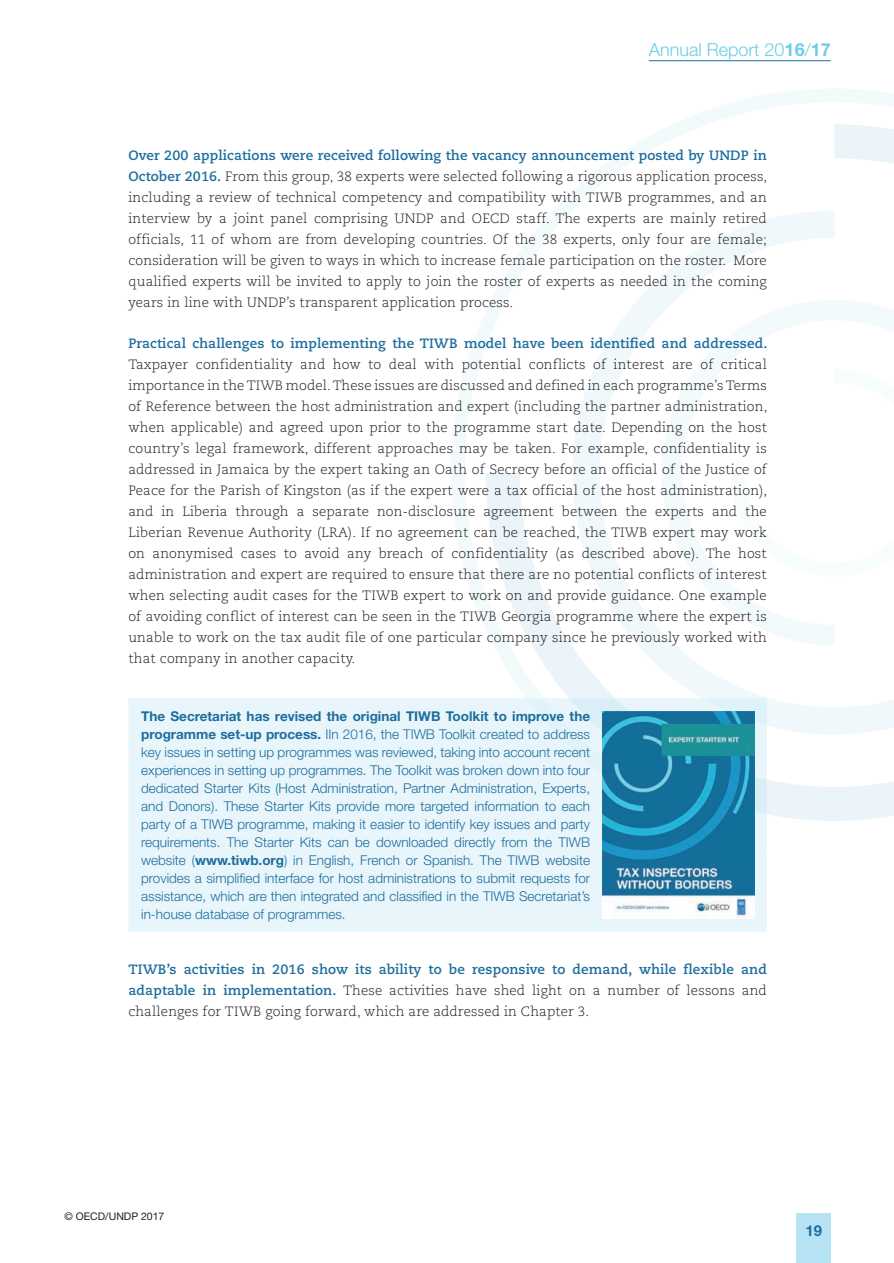
<style>
.page{position:relative;width:894px;height:1263px;background:#fff}
.page>*{position:absolute;margin:0;border:0;box-sizing:border-box;transform-origin:0 0}
.t1{font:300 18px "Helvetica Neue LT Std";color:#6ccde7}
.t2{font:700 15px "Helvetica Neue LT Std";color:#1d6d9e}
.t3{font:300 13.5px/21px "Caecilia";letter-spacing:.01em;color:#231f20;text-align:justify}
.t4{font:300 13.5px/18px "Helvetica Neue LT Std";color:#1d6d9e;text-align:justify}
.t5{font:700 13.5px "Caecilia";letter-spacing:.01em;color:#1d6d9e}
.t6{font:10.5px "Helvetica Neue LT Std";color:#231f20}
.s1{font-weight:700}
.s2{font-weight:700;color:#1d6d9e}
</style>
<div class="page">
<hr style="left:648px;top:60px;width:182px;height:1px;background:#1d6d9e">
<div style="left:796px;top:1213px;width:34px;height:50px;background:#b7e4f5"></div>
<svg style="left:766px;top:734px;width:127px;height:87px"></svg>
<svg style="left:451px;top:89px;width:442px;height:609px"></svg>
<svg style="left:572px;top:211px;width:321px;height:523px"></svg>
<svg style="left:661px;top:300px;width:232px;height:345px"></svg>
<svg style="left:730px;top:369px;width:163px;height:207px"></svg>
<div style="left:128px;top:698px;width:638px;height:233px;background:#e8f6fb"></div>
<div style="left:334px;top:698px;width:432px;height:155px;background:#e8f6fb"></div>
<svg style="left:526px;top:698px;width:240px;height:116px;background:#e1f2f8"></svg>
<img style="left:602px;top:711px;width:151px;height:208px">
<h1 class="t1" style="left:648px;top:39px;width:183px">Annual Report 20<span class="s1">16</span>/<span class="s1">17</span></h1>
<p class="t3" style="left:128px;top:145px;width:640px"><span class="s2">Over 200 applications were received following the vacancy announcement posted by UNDP in October 2016.</span> From this group, 38 experts were selected following a rigorous application process, including a review of technical competency and compatibility with TIWB programmes, and an interview by a joint panel comprising UNDP and OECD staff. The experts are mainly retired officials, 11 of whom are from developing countries. Of the 38 experts, only four are female; consideration will be given to ways in which to increase female participation on the roster. More qualified experts will be invited to apply to join the roster of experts as needed in the coming years in line with UNDP’s transparent application process.</p>
<p class="t5" style="left:128px;top:335px;width:640px">Practical challenges to implementing the TIWB model have been identified and addressed.</p>
<p class="t3" style="left:128px;top:354px;width:640px">Taxpayer confidentiality and how to deal with potential conflicts of interest are of critical importance in the TIWB model. These issues are discussed and defined in each programme’s Terms of Reference between the host administration and expert (including the partner administration, when applicable) and agreed upon prior to the programme start date. Depending on the host country’s legal framework, different approaches may be taken. For example, confidentiality is addressed in Jamaica by the expert taking an Oath of Secrecy before an official of the Justice of Peace for the Parish of Kingston (as if the expert were a tax official of the host administration), and in Liberia through a separate non-disclosure agreement between the experts and the Liberian Revenue Authority (LRA). If no agreement can be reached, the TIWB expert may work on anonymised cases to avoid any breach of confidentiality (as described above). The host administration and expert are required to ensure that there are no potential conflicts of interest when selecting audit cases for the TIWB expert to work on and provide guidance. One example of avoiding conflict of interest can be seen in the TIWB Georgia programme where the expert is unable to work on the tax audit file of one particular company since he previously worked with that company in another capacity.</p>
<p class="t4" style="left:141px;top:706px;width:450px"><span class="s1">The Secretariat has revised the original TIWB Toolkit to improve the programme set-up process.</span> IIn 2016, the TIWB Toolkit created to address key issues in setting up programmes was reviewed, taking into account recent experiences in setting up programmes. The Toolkit was broken down into four dedicated Starter Kits (Host Administration, Partner Administration, Experts, and Donors). These Starter Kits provide more targeted information to each party of a TIWB programme, making it easier to identify key issues and party requirements. The Starter Kits can be downloaded directly from the TIWB website (<span class="s1">www.tiwb.org</span>) in English, French or Spanish. The TIWB website provides a simplified interface for host administrations to submit requests for assistance, which are then integrated and classified in the TIWB Secretariat’s in-house database of programmes.</p>
<p class="t3" style="left:128px;top:958px;width:639px"><span class="s2">TIWB’s activities in 2016 show its ability to be responsive to demand, while flexible and adaptable in implementation.</span> These activities have shed light on a number of lessons and challenges for TIWB going forward, which are addressed in Chapter 3.</p>
<p class="t6" style="left:64px;top:1210px;width:101px">© OECD/UNDP 2017</p>
<p class="t2" style="left:804px;top:1221px;width:18px">19</p>
</div>
